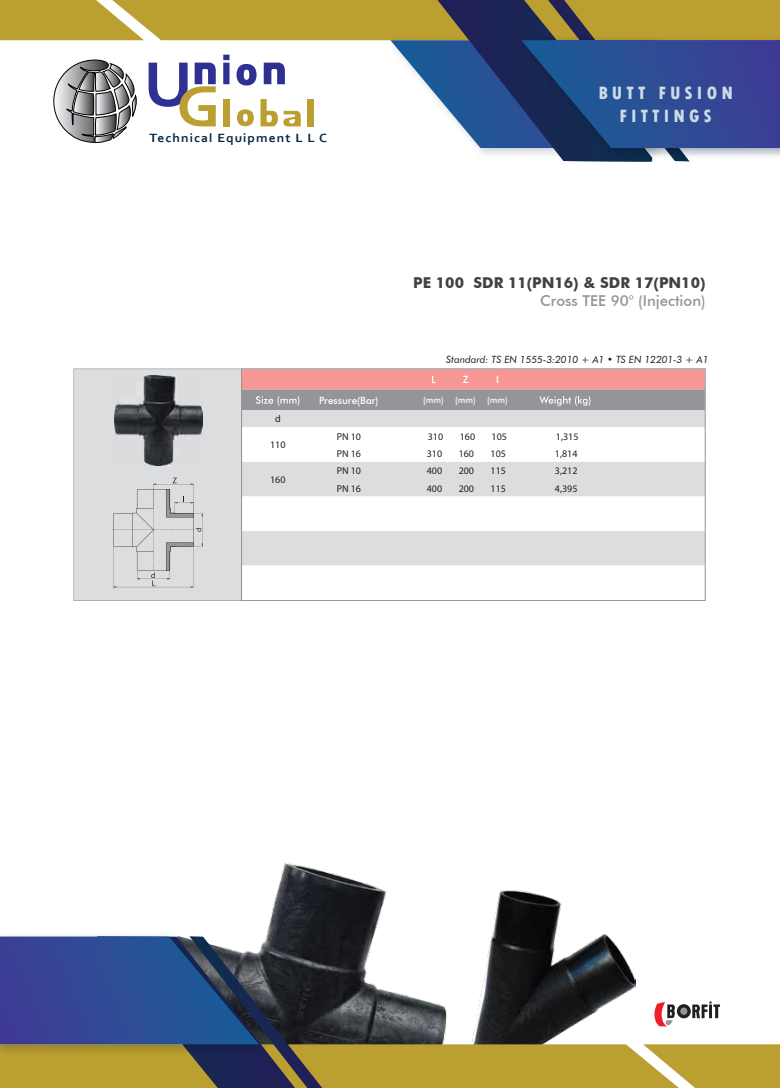
<style>
.page{position:relative;width:780px;height:1088px;background:#fff}
.page>*{position:absolute;margin:0;border:0;box-sizing:border-box;transform-origin:0 0}
.t1{font:800 condensed 18.75px "Tw Cen";letter-spacing:.22em;color:#cbdce4}
.t2{font:800 condensed 18.62px "Tw Cen";letter-spacing:.22em;color:#cbdce4}
.t3{font:700 15px "Futura BT";color:#414142}
.t4{font:500 15px "Futura BT";color:#939598}
.t5{font:700 12.5px "Corbel";letter-spacing:.075em;color:#052844;scale:1.09 1}
.t6{font:10px "Myriad Pro";color:#231f20}
.t7{font:italic 10px "Futura BT";color:#231f20}
.t8{font:500 10px "Futura BT";color:#fff}
.t9{font:500 8.75px "Futura BT";color:#fff}
</style>
<div class="page">
<img style="left:491px;top:890px;width:117px;height:46px">
<img style="left:268px;top:863px;width:119px;height:73px">
<svg style="left:0;top:0;width:779px;height:161px"></svg>
<svg style="left:0;top:936px;width:779px;height:152px"></svg>
<svg style="left:676px;top:1004px;width:14px;height:14px"></svg>
<div style="left:680px;top:1007px;width:7px;height:8px;background:#939598;border-radius:50%"></div>
<div style="left:73px;top:368px;width:168px;height:233px;background:#dcddde"></div>
<div style="left:243px;top:410px;width:460px;height:17px;background:#dcddde"></div>
<svg style="left:243px;top:462px;width:460px;height:104px;fill:#dcddde"></svg>
<svg style="left:243px;top:370px;width:460px;height:40px;background:#c49898"></svg>
<div style="left:241px;top:368px;width:464px;height:233px;border:1px solid #939598"></div>
<img style="left:115px;top:376px;width:87px;height:90px">
<svg style="left:112px;top:478px;width:91px;height:110px;background:#d2d3d4"></svg>
<p class="t5" style="left:149px;top:130px;width:164px">Technical Equipment L L C</p>
<h1 class="t1" style="left:598px;top:82px;width:136px">BUTT FUSION</h1>
<h2 class="t2" style="left:619px;top:105px;width:94px">FITTINGS</h2>
<h3 class="t3" style="left:413px;top:274px;width:294px">PE 100 SDR 11(PN16) &amp; SDR 17(PN10)</h3>
<h3 class="t4" style="left:540px;top:291px;width:167px">Cross TEE 90° (Injection)</h3>
<p class="t7" style="left:446px;top:353px;width:264px">Standard: TS EN 1555-3:2010 + A1 • TS EN 12201-3 + A1</p>
<p class="t8" style="left:462px;top:373px;width:7px">Z</p>
<p class="t8" style="left:496px;top:373px;width:4px">I</p>
<p class="t6" style="left:275px;top:413px;width:7px">d</p>
<p class="t6" style="left:270px;top:439px;width:17px">110</p>
<p class="t6" style="left:270px;top:473px;width:17px">160</p>
<p class="t8" style="left:319px;top:394px;width:61px">Pressure(Bar)</p>
<p class="t9" style="left:423px;top:395px;width:54px">(mm) (mm)</p>
<p class="t9" style="left:487px;top:395px;width:22px">(mm)</p>
<p class="t6" style="left:336px;top:430px;width:26px">PN 10</p>
<p class="t6" style="left:428px;top:430px;width:17px">310</p>
<p class="t6" style="left:459px;top:430px;width:17px">160</p>
<p class="t6" style="left:491px;top:430px;width:17px">105</p>
<p class="t6" style="left:556px;top:430px;width:24px">1,315</p>
<p class="t6" style="left:336px;top:447px;width:26px">PN 16</p>
<p class="t6" style="left:426px;top:447px;width:17px">310</p>
<p class="t6" style="left:458px;top:447px;width:17px">160</p>
<p class="t6" style="left:490px;top:447px;width:17px">105</p>
<p class="t6" style="left:554px;top:447px;width:24px">1,814</p>
<p class="t6" style="left:336px;top:465px;width:26px">PN 10</p>
<p class="t6" style="left:426px;top:465px;width:17px">400</p>
<p class="t6" style="left:458px;top:465px;width:17px">200</p>
<p class="t6" style="left:490px;top:465px;width:17px">115</p>
<p class="t6" style="left:554px;top:465px;width:24px">3,212</p>
<p class="t6" style="left:336px;top:482px;width:26px">PN 16</p>
<p class="t6" style="left:426px;top:482px;width:17px">400</p>
<p class="t6" style="left:458px;top:482px;width:17px">200</p>
<p class="t6" style="left:490px;top:482px;width:17px">115</p>
<p class="t6" style="left:554px;top:482px;width:24px">4,395</p>
</div>
